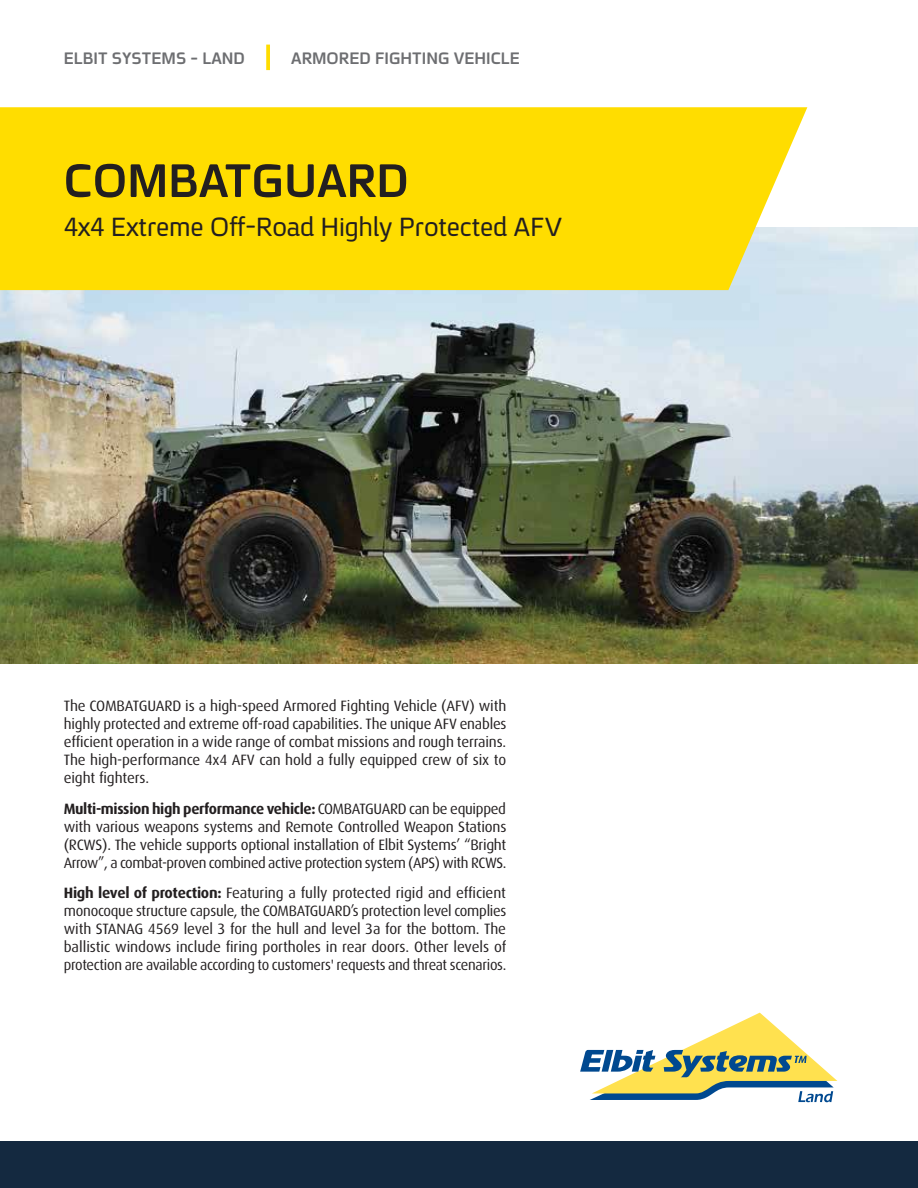
<style>
.page{position:relative;width:918px;height:1188px;background:#fff}
.page>*{position:absolute;margin:0;border:0;box-sizing:border-box;transform-origin:0 0}
.t1{font:700 51px "Fb Spoiler Eng";color:#231f20}
.t2{font:28.5px "Fb Spoiler Eng";letter-spacing:-.01em;color:#231f20}
.t3{font:700 18px "Fb Spoiler Eng";color:#6d6e71}
.t4{font:15px/18px "Dax";letter-spacing:-.02em;color:#231f20;text-align:justify}
.s1{font-weight:700}
</style>
<div class="page">
<img style="left:0;top:227px;width:918px;height:436px">
<div style="left:0;top:107px;width:807px;height:183px;background:#fd0"></div>
<svg style="left:580px;top:1013px;width:257px;height:89px"></svg>
<svg style="left:266px;top:45px;width:4px;height:25px"></svg>
<div style="left:0;top:1141px;width:918px;height:47px;background:#142940"></div>
<p class="t3" style="left:64px;top:49px;width:183px">ELBIT SYSTEMS - LAND</p>
<p class="t3" style="left:291px;top:49px;width:230px">ARMORED FIGHTING VEHICLE</p>
<h1 class="t1" style="left:64px;top:155px;width:347px">COMBATGUARD</h1>
<h2 class="t2" style="left:64px;top:212px;width:500px">4x4 Extreme Off-Road Highly Protected AFV</h2>
<p class="t4" style="left:64px;top:697px;width:444px">The COMBATGUARD is a high-speed Armored Fighting Vehicle (AFV) with highly protected and extreme off-road capabilities. The unique AFV enables efficient operation in a wide range of combat missions and rough terrains.<br>The high-performance 4x4 AFV can hold a fully equipped crew of six to eight fighters.</p>
<p class="t4" style="left:64px;top:800px;width:444px"><span class="s1">Multi-mission high performance vehicle:</span> COMBATGUARD can be equipped with various weapons systems and Remote Controlled Weapon Stations (RCWS). The vehicle supports optional installation of Elbit Systems’ “Bright Arrow”, a combat-proven combined active protection system (APS) with RCWS.</p>
<p class="t4" style="left:64px;top:884px;width:444px"><span class="s1">High level of protection:</span> Featuring a fully protected rigid and efficient monocoque structure capsule, the COMBATGUARD’s protection level complies with STANAG 4569 level 3 for the hull and level 3a for the bottom. The ballistic windows include firing portholes in rear doors. Other levels of protection are available according to customers' requests and threat scenarios.</p>
</div>
